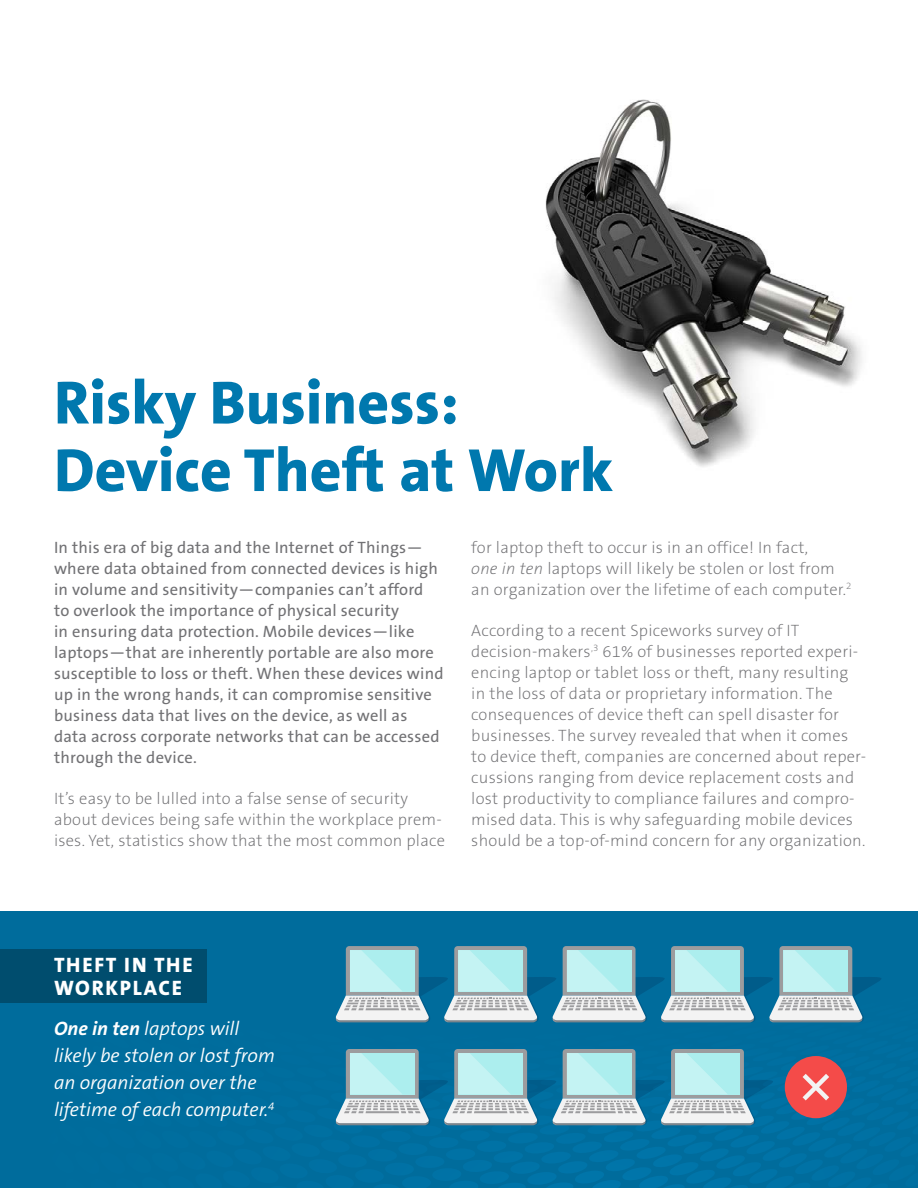
<style>
.page{position:relative;width:918px;height:1188px;background:#fff}
.page>*{position:absolute;margin:0;border:0;box-sizing:border-box;transform-origin:0 0}
.t1{font:61.5px/67.5px "The Sans KENSINGTON8 XB";color:#0078ae}
.t2{font:21px/22.5px "The Sans KENSINGTON8 XB";letter-spacing:.08em;color:#fff}
.t3{font:italic 19.5px/27px "The Sans KENSINGTON4 SL";color:#fff}
.t4{font:16.5px/21px "The Sans KENSINGTON2 XL";letter-spacing:.015em;color:#717174}
.t5{font:16.5px/21px "The Sans KENSINGTON5 Rg";letter-spacing:.015em;color:#717174}
.s1{font-style:italic}
.s2{font-family:"The Sans KENSINGTON7 Bd"}
</style>
<div class="page">
<svg style="left:0;top:914px;width:918px;height:274px;background:#2d84a9"></svg>
<div style="left:0;top:949px;width:206px;height:54px;background:#004d6e"></div>
<img style="left:545px;top:99px;width:317px;height:368px">
<h1 class="t1" style="left:54px;top:371px;width:561px">Risky Business:<br>Device Theft at Work</h1>
<p class="t5" style="left:54px;top:537px;width:391px">In this era of big data and the Internet of Things— where data obtained from connected devices is high in volume and sensitivity—companies can’t afford<br>to overlook the importance of physical security<br>in ensuring data protection. Mobile devices—like laptops—that are inherently portable are also more susceptible to loss or theft. When these devices wind up in the wrong hands, it can compromise sensitive business data that lives on the device, as well as data across corporate networks that can be accessed through the device.</p>
<p class="t4" style="left:54px;top:788px;width:393px">It’s easy to be lulled into a false sense of security about devices being safe within the workplace prem&shy;ises. Yet, statistics show that the most common place</p>
<p class="t4" style="left:471px;top:537px;width:382px">for laptop theft to occur is in an office! In fact,<br><span class="s1">one in ten</span> laptops will likely be stolen or lost from an organization over the lifetime of each computer.<sup>2</sup></p>
<p class="t4" style="left:471px;top:620px;width:396px">According to a recent Spiceworks survey of IT decision-makers<sup>,3</sup> 61% of businesses reported experi&shy;encing laptop or tablet loss or theft, many resulting in the loss of data or proprietary information. The consequences of device theft can spell disaster for businesses. The survey revealed that when it comes to device theft, companies are concerned about reper&shy;cussions ranging from device replacement costs and lost productivity to compliance failures and compro&shy;mised data. This is why safeguarding mobile devices should be a top-of-mind concern for any organization.</p>
<p class="t2" style="left:54px;top:955px;width:140px">THEFT IN THE<br>WORKPLACE</p>
<p class="t3" style="left:54px;top:1016px;width:222px"><span class="s2">One in ten</span> laptops will likely be stolen or lost from an organization over the lifetime of each computer.<sup>4</sup></p>
</div>
